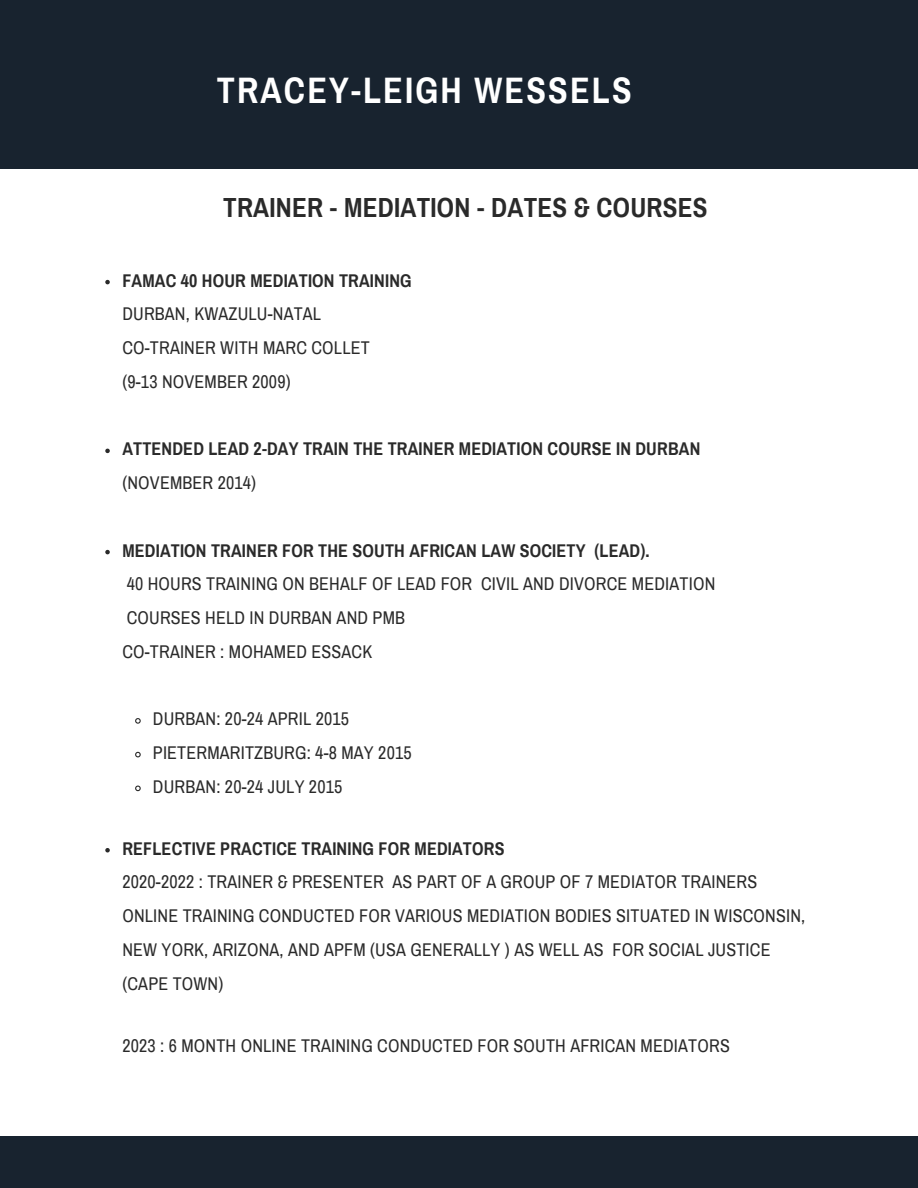
<style>
.page{position:relative;width:918px;height:1188px;background:#fff}
.page>*{position:absolute;margin:0;border:0;box-sizing:border-box;transform-origin:0 0}
.t1{font:700 36px "Archivo Narrow";letter-spacing:.06em;color:#fff}
.t2{font:700 27px "Archivo Narrow";letter-spacing:.01em;color:#2a2a2a}
.t3{font:18px/33.8px "Archivo Narrow";letter-spacing:.01em;color:#2a2a2a}
.t4{font:700 18px "Archivo Narrow";letter-spacing:.01em;color:#2a2a2a}
</style>
<div class="page">
<div style="left:0;top:0;width:332px;height:169px;background:#18232f"></div>
<div style="left:0;top:1137px;width:918px;height:51px;background:#18232f"></div>
<div style="left:308px;top:0;width:610px;height:169px;background:#18232f"></div>
<svg style="left:105px;top:280px;width:5px;height:4px"></svg>
<svg style="left:105px;top:449px;width:5px;height:4px"></svg>
<svg style="left:105px;top:550px;width:5px;height:4px"></svg>
<svg style="left:135px;top:718px;width:6px;height:6px"></svg>
<svg style="left:135px;top:751px;width:6px;height:7px"></svg>
<svg style="left:135px;top:785px;width:6px;height:7px"></svg>
<svg style="left:105px;top:848px;width:5px;height:4px"></svg>
<p class="t1" style="left:217px;top:71px;width:417px">TRACEY-LEIGH WESSELS</p>
<p class="t2" style="left:223px;top:193px;width:486px">TRAINER - MEDIATION - DATES &amp; COURSES</p>
<p class="t4" style="left:122px;top:271px;width:291px">FAMAC 40 HOUR MEDIATION TRAINING</p>
<p class="t3" style="left:122px;top:297px;width:200px">DURBAN, KWAZULU-NATAL</p>
<p class="t3" style="left:122px;top:331px;width:249px">CO-TRAINER WITH MARC COLLET</p>
<p class="t3" style="left:122px;top:365px;width:170px">(9-13 NOVEMBER 2009)</p>
<p class="t4" style="left:122px;top:440px;width:579px">ATTENDED LEAD 2-DAY TRAIN THE TRAINER MEDIATION COURSE IN DURBAN</p>
<p class="t3" style="left:122px;top:466px;width:135px">(NOVEMBER 2014)</p>
<p class="t4" style="left:122px;top:541px;width:529px">MEDIATION TRAINER FOR THE SOUTH AFRICAN LAW SOCIETY (LEAD).</p>
<p class="t3" style="left:127px;top:567px;width:590px">40 HOURS TRAINING ON BEHALF OF LEAD FOR CIVIL AND DIVORCE MEDIATION</p>
<p class="t3" style="left:127px;top:601px;width:280px">COURSES HELD IN DURBAN AND PMB</p>
<p class="t3" style="left:122px;top:635px;width:251px">CO-TRAINER : MOHAMED ESSACK</p>
<p class="t3" style="left:153px;top:702px;width:198px">DURBAN: 20-24 APRIL 2015</p>
<p class="t3" style="left:153px;top:736px;width:260px">PIETERMARITZBURG: 4-8 MAY 2015</p>
<p class="t3" style="left:153px;top:770px;width:191px">DURBAN: 20-24 JULY 2015</p>
<p class="t4" style="left:122px;top:839px;width:384px">REFLECTIVE PRACTICE TRAINING FOR MEDIATORS</p>
<p class="t3" style="left:122px;top:866px;width:636px">2020-2022 : TRAINER &amp; PRESENTER AS PART OF A GROUP OF 7 MEDIATOR TRAINERS</p>
<p class="t3" style="left:122px;top:899px;width:684px">ONLINE TRAINING CONDUCTED FOR VARIOUS MEDIATION BODIES SITUATED IN WISCONSIN,<br>NEW YORK, ARIZONA, AND APFM (USA GENERALLY ) AS WELL AS FOR SOCIAL JUSTICE (CAPE TOWN)</p>
<p class="t3" style="left:122px;top:1029px;width:609px">2023 : 6 MONTH ONLINE TRAINING CONDUCTED FOR SOUTH AFRICAN MEDIATORS</p>
</div>
